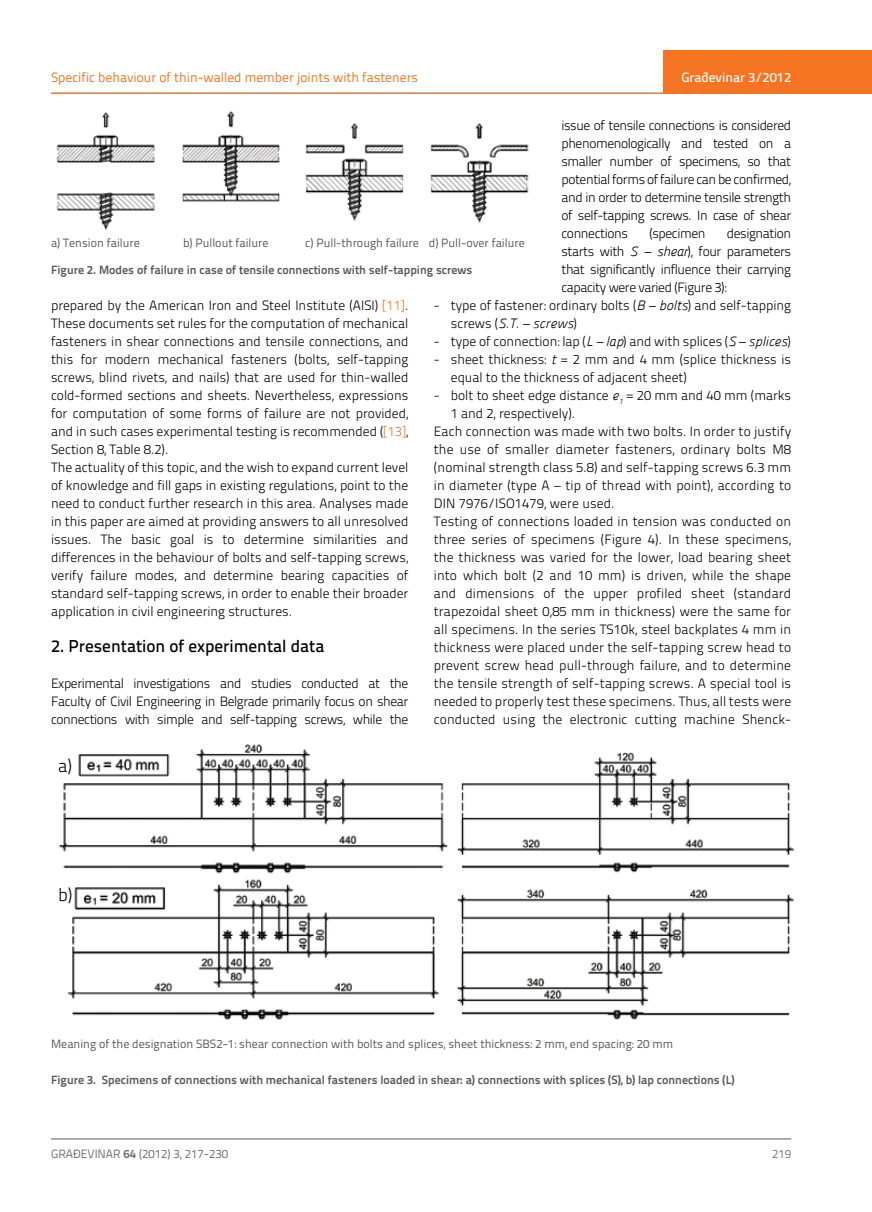
<style>
.page{position:relative;width:872px;height:1212px;background:#fff}
.page>*{position:absolute;margin:0;border:0;box-sizing:border-box;transform-origin:0 0}
.t1{font:300 18px "Titillium Text 22 L";color:#000}
.t2{font:500 17.25px "Titillium Text 22 L";color:#000}
.t3{font:300 13.5px/18px "Titillium Text 22 L";color:#000;text-align:justify}
.t4{font:13.5px "Titillium Text 22 L";color:#f47421}
.t5{font:italic 13.5px "Panefresco 250 wt";color:#000}
.t6{font:500 13.5px "Titillium Text 22 L";color:#fff}
.t7{font:300 13.5px "Titillium Text 22 L";letter-spacing:-.03em;color:#000}
.t8{font:700 12px "Titillium Text 22 L";color:#58595b}
.t9{font:12px "Titillium Text 22 L";color:#58595b}
.t10{font:12px "Titillium Text 22 L";color:#6d6e71}
.t11{font:12px "Titillium Text 22 L";color:#797a7d}
.s1{font-family:"Panefresco 250 wt";font-weight:400;font-style:italic}
.s2{font-family:"Titillium Text 22 L";font-weight:300;font-style:normal}
.s3{color:#f47421}
.s4{font-weight:700}
</style>
<div class="page">
<hr style="left:51px;top:92px;width:821px;height:2px;background:#f47421">
<div style="left:663px;top:50px;width:209px;height:44px;background:#f47421"></div>
<hr style="left:51px;top:1139px;width:740px;height:1px;background:#58595b">
<img style="left:56px;top:112px;width:473px;height:118px">
<img style="left:59px;top:744px;width:736px;height:276px">
<p class="t4" style="left:51px;top:68px;width:368px">Specific behaviour of thin-walled member joints with fasteners</p>
<p class="t6" style="left:681px;top:67px;width:111px">Građevinar 3/2012</p>
<p class="t3" style="left:561px;top:115px;width:231px">issue of tensile connections is considered phenomenologically and tested on a smaller number of specimens, so that potential forms of failure can be confirmed, and in order to determine tensile strength of self-tapping screws. In case of shear connections</p>
<p class="t7" style="left:649px;top:223px;width:58px">(specimen</p>
<p class="t3" style="left:561px;top:223px;width:231px;text-indent:165px">designation starts with <span class="s1">S – shear</span>), four parameters that significantly influence their carrying capacity were varied (Figure 3):</p>
<p class="t3" style="left:434px;top:295px;width:359px">- type of fastener: ordinary bolts (<span class="s1">B – bolts</span>) and self-tapping</p>
<p class="t5" style="left:451px;top:313px;width:128px"><span class="s2">screws (</span>S.T. – screws<span class="s2">)</span></p>
<p class="t3" style="left:434px;top:331px;width:359px">- type of connection: lap (<span class="s1">L – lap</span>) and with splices (<span class="s1">S – splices</span>)</p>
<p class="t3" style="left:451px;top:349px;width:342px;text-indent:-17px">- sheet thickness: <span class="s1">t</span> = 2 mm and 4 mm (splice thickness is equal to the thickness of adjacent sheet)</p>
<p class="t3" style="left:434px;top:385px;width:359px">- bolt to sheet edge distance <span class="s1">e</span><sub>1</sub> = 20 mm and 40 mm (marks</p>
<p class="t3" style="left:451px;top:403px;width:126px">1 and 2, respectively).</p>
<p class="t3" style="left:434px;top:421px;width:359px">Each connection was made with two bolts. In order to justify</p>
<p class="t3" style="left:434px;top:439px;width:359px">the use of smaller diameter fasteners, ordinary bolts M8</p>
<p class="t3" style="left:434px;top:457px;width:359px">(nominal strength class 5.8) and self-tapping screws 6.3 mm</p>
<p class="t3" style="left:434px;top:475px;width:359px">in diameter (type A – tip of thread with point), according to</p>
<p class="t3" style="left:434px;top:493px;width:182px">DIN 7976/ISO1479, were used.</p>
<p class="t3" style="left:434px;top:511px;width:359px">Testing of connections loaded in tension was conducted on</p>
<p class="t3" style="left:434px;top:529px;width:359px">three series of specimens (Figure 4). In these specimens,</p>
<p class="t3" style="left:434px;top:547px;width:359px">the thickness was varied for the lower, load bearing sheet</p>
<p class="t3" style="left:434px;top:565px;width:359px">into which bolt (2 and 10 mm) is driven, while the shape</p>
<p class="t3" style="left:434px;top:583px;width:359px">and dimensions of the upper profiled sheet (standard</p>
<p class="t3" style="left:434px;top:601px;width:359px">trapezoidal sheet 0,85 mm in thickness) were the same for</p>
<p class="t3" style="left:434px;top:619px;width:359px">all specimens. In the series TS10k, steel backplates 4 mm in</p>
<p class="t3" style="left:434px;top:637px;width:359px">thickness were placed under the self-tapping screw head to</p>
<p class="t3" style="left:434px;top:655px;width:359px">prevent screw head pull-through failure, and to determine</p>
<p class="t3" style="left:434px;top:673px;width:359px">the tensile strength of self-tapping screws. A special tool is</p>
<p class="t3" style="left:434px;top:691px;width:359px">needed to properly test these specimens. Thus, all tests were</p>
<p class="t3" style="left:434px;top:709px;width:359px">conducted using the electronic cutting machine Shenck-</p>
<p class="t9" style="left:51px;top:234px;width:90px">a) Tension failure</p>
<p class="t9" style="left:183px;top:234px;width:87px">b) Pullout failure</p>
<p class="t9" style="left:305px;top:234px;width:221px">c) Pull-through failure d) Pull-over failure</p>
<p class="t8" style="left:51px;top:260px;width:423px">Figure 2. Modes of failure in case of tensile connections with self-tapping screws</p>
<p class="t3" style="left:51px;top:295px;width:359px;text-align:left">prepared by the American Iron and Steel Institute (AISI) <span class="s3">[11]</span>.<br>These documents set rules for the computation of mechanical fasteners in shear connections and tensile connections, and this for modern mechanical fasteners (bolts, self-tapping screws, blind rivets, and nails) that are used for thin-walled cold-formed sections and sheets. Nevertheless, expressions for computation of some forms of failure are not provided, and in such cases experimental testing is recommended (<span class="s3">[13]</span>, Section 8, Table 8.2).<br>The actuality of this topic, and the wish to expand current level of knowledge and fill gaps in existing regulations, point to the need to conduct further research in this area. Analyses made in this paper are aimed at providing answers to all unresolved issues. The basic goal is to determine similarities and differences in the behaviour of bolts and self-tapping screws, verify failure modes, and determine bearing capacities of standard self-tapping screws, in order to enable their broader application in civil engineering structures.</p>
<p class="t2" style="left:51px;top:633px;width:275px">2. Presentation of experimental data</p>
<p class="t3" style="left:51px;top:673px;width:359px">Experimental investigations and studies conducted at the Faculty of Civil Engineering in Belgrade primarily focus on shear connections with simple and self-tapping screws, while the</p>
<h1 class="t1" style="left:58px;top:752px;width:16px">a)</h1>
<h1 class="t1" style="left:58px;top:882px;width:16px">b)</h1>
<p class="t9" style="left:51px;top:1035px;width:623px">Meaning of the designation SBS2-1: shear connection with bolts and splices, sheet thickness: 2 mm, end spacing: 20 mm</p>
<p class="t8" style="left:51px;top:1071px;width:685px">Figure 3. Specimens of connections with mechanical fasteners loaded in shear: a) connections with splices (S), b) lap connections (L)</p>
<p class="t10" style="left:51px;top:1144px;width:179px">GRAĐEVINAR <span class="s4">64</span> (2012) 3, 217-230</p>
<p class="t11" style="left:772px;top:1144px;width:21px">219</p>
</div>
